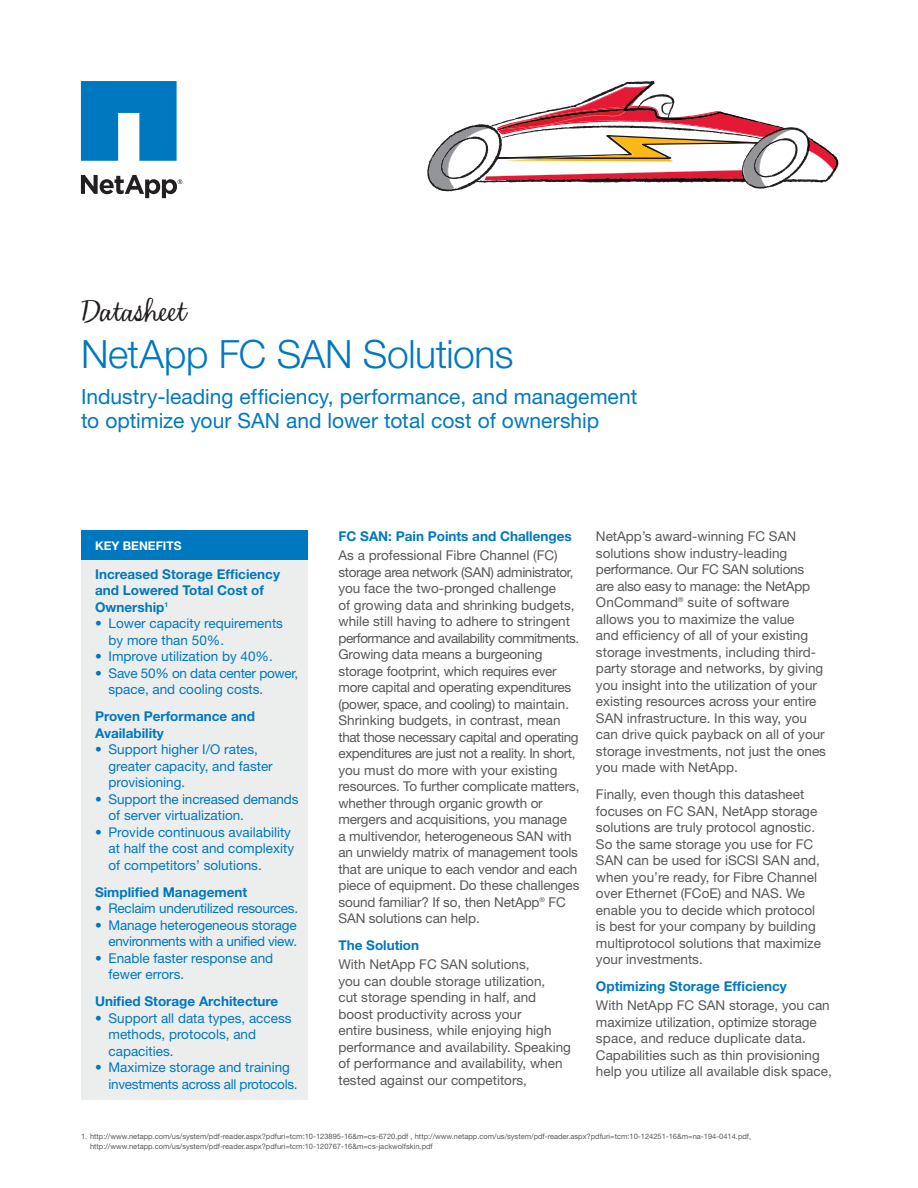
<style>
.page{position:relative;width:918px;height:1188px;background:#fff}
.page>*{position:absolute;margin:0;border:0;box-sizing:border-box;transform-origin:0 0}
.t1{font:300 39px "Helvetica Neue";letter-spacing:-.01em;color:#0078c0}
.t2{font:34.5px "Net App Script";color:#231f20}
.t3{font:21px/24px "Helvetica Neue";color:#0078c0}
.t4{font:13.5px/16.5px "Helvetica Neue";color:#57585a}
.t5{font:13.5px/16.5px "Helvetica Neue";color:#0078c0}
.t6{font:700 13.5px/16.5px "Helvetica Neue";color:#0078c0}
.t7{font:13.5px/16.5px "Helvetica Neue";letter-spacing:-.02em;color:#0078c0}
.t8{font:700 12px "Helvetica Neue";color:#fff}
.t9{font:7.5px/9.8px "Helvetica Neue";color:#57585a}
</style>
<div class="page">
<svg style="left:81px;top:81px;width:96px;height:80px;background:#238ac8"></svg>
<svg style="left:81px;top:175px;width:101px;height:23px"></svg>
<div style="left:81px;top:531px;width:226px;height:29px;background:#0078c0"></div>
<div style="left:81px;top:560px;width:226px;height:540px;background:#eceeee"></div>
<svg style="left:428px;top:81px;width:410px;height:110px"></svg>
<h2 class="t2" style="left:81px;top:291px;width:108px">Datasheet</h2>
<h1 class="t1" style="left:81px;top:331px;width:434px">NetApp FC SAN Solutions</h1>
<h3 class="t3" style="left:81px;top:384px;width:558px">Industry-leading efficiency, performance, and management to optimize your SAN and lower total cost of ownership</h3>
<p class="t8" style="left:95px;top:538px;width:88px">KEY BENEFITS</p>
<p class="t6" style="left:95px;top:565px;width:186px">Increased Storage Efficiency and Lowered Total Cost of<br>Ownership<sup>1</sup></p>
<p class="t5" style="left:109px;top:615px;width:176px;text-indent:-14px">• Lower capacity requirements by more than 50%.</p>
<p class="t5" style="left:95px;top:648px;width:179px">• Improve utilization by 40%.</p>
<p class="t7" style="left:109px;top:664px;width:191px;text-indent:-14px">• Save 50% on data center power, space, and cooling costs.</p>
<p class="t6" style="left:95px;top:708px;width:162px">Proven Performance and<br>Availability</p>
<p class="t5" style="left:109px;top:741px;width:166px;text-indent:-14px">• Support higher I/O rates, greater capacity, and faster provisioning.</p>
<p class="t5" style="left:109px;top:790px;width:191px;text-indent:-14px">• Support the increased demands of server virtualization.</p>
<p class="t5" style="left:109px;top:823px;width:187px;text-indent:-14px">• Provide continuous availability at half the cost and complexity of competitors’ solutions.</p>
<p class="t6" style="left:95px;top:883px;width:154px">Simplified Management</p>
<p class="t5" style="left:95px;top:900px;width:205px">• Reclaim underutilized resources.</p>
<p class="t7" style="left:95px;top:916px;width:204px;text-align:right">• Manage heterogeneous storage environments with a unified view.</p>
<p class="t5" style="left:109px;top:949px;width:166px;text-indent:-14px">• Enable faster response and fewer errors.</p>
<p class="t6" style="left:95px;top:993px;width:185px">Unified Storage Architecture</p>
<p class="t5" style="left:109px;top:1009px;width:185px;text-indent:-14px">• Support all data types, access methods, protocols, and capacities.</p>
<p class="t7" style="left:109px;top:1059px;width:191px;text-indent:-14px">• Maximize storage and training investments across all protocols.</p>
<p class="t6" style="left:338px;top:528px;width:235px">FC SAN: Pain Points and Challenges</p>
<p class="t4" style="left:338px;top:547px;width:242px">As a professional Fibre Channel (FC) storage area network (SAN) administrator, you face the two-pronged challenge<br>of growing data and shrinking budgets, while still having to adhere to stringent performance and availability commitments.<br>Growing data means a burgeoning storage footprint, which requires ever more capital and operating expenditures (power, space, and cooling) to maintain.<br>Shrinking budgets, in contrast, mean that those necessary capital and operating expenditures are just not a reality. In short, you must do more with your existing resources. To further complicate matters, whether through organic growth or mergers and acquisitions, you manage<br>a multivendor, heterogeneous SAN with an unwieldy matrix of management tools that are unique to each vendor and each piece of equipment. Do these challenges sound familiar? If so, then NetApp<sup>®</sup> FC SAN solutions can help.</p>
<p class="t6" style="left:338px;top:937px;width:82px">The Solution</p>
<p class="t4" style="left:338px;top:956px;width:234px">With NetApp FC SAN solutions,<br>you can double storage utilization,<br>cut storage spending in half, and boost productivity across your<br>entire business, while enjoying high performance and availability. Speaking of performance and availability, when tested against our competitors,</p>
<p class="t4" style="left:596px;top:528px;width:232px">NetApp’s award-winning FC SAN solutions show industry-leading performance. Our FC SAN solutions<br>are also easy to manage: the NetApp OnCommand<sup>®</sup> suite of software allows you to maximize the value<br>and efficiency of all of your existing storage investments, including third&shy;party storage and networks, by giving you insight into the utilization of your existing resources across your entire SAN infrastructure. In this way, you can drive quick payback on all of your storage investments, not just the ones you made with NetApp.</p>
<p class="t4" style="left:596px;top:786px;width:227px">Finally, even though this datasheet focuses on FC SAN, NetApp storage solutions are truly protocol agnostic.<br>So the same storage you use for FC SAN can be used for iSCSI SAN and, when you’re ready, for Fibre Channel over Ethernet (FCoE) and NAS. We enable you to decide which protocol is best for your company by building multiprotocol solutions that maximize your investments.</p>
<p class="t6" style="left:596px;top:978px;width:192px">Optimizing Storage Efficiency</p>
<p class="t4" style="left:596px;top:997px;width:237px">With NetApp FC SAN storage, you can maximize utilization, optimize storage space, and reduce duplicate data.<br>Capabilities such as thin provisioning help you utilize all available disk space,</p>
<p class="t9" style="left:90px;top:1132px;width:663px;text-indent:-9px">1. http://www.netapp.com/us/system/pdf-reader.aspx?pdfuri=tcm:10-123895-16&amp;m=cs-6720.pdf , http://www.netapp.com/us/system/pdf-reader.aspx?pdfuri=tcm:10-124251-16&amp;m=na-194-0414.pdf, http://www.netapp.com/us/system/pdf-reader.aspx?pdfuri=tcm:10-120767-16&amp;m=cs-jackwolfskin.pdf</p>
</div>
